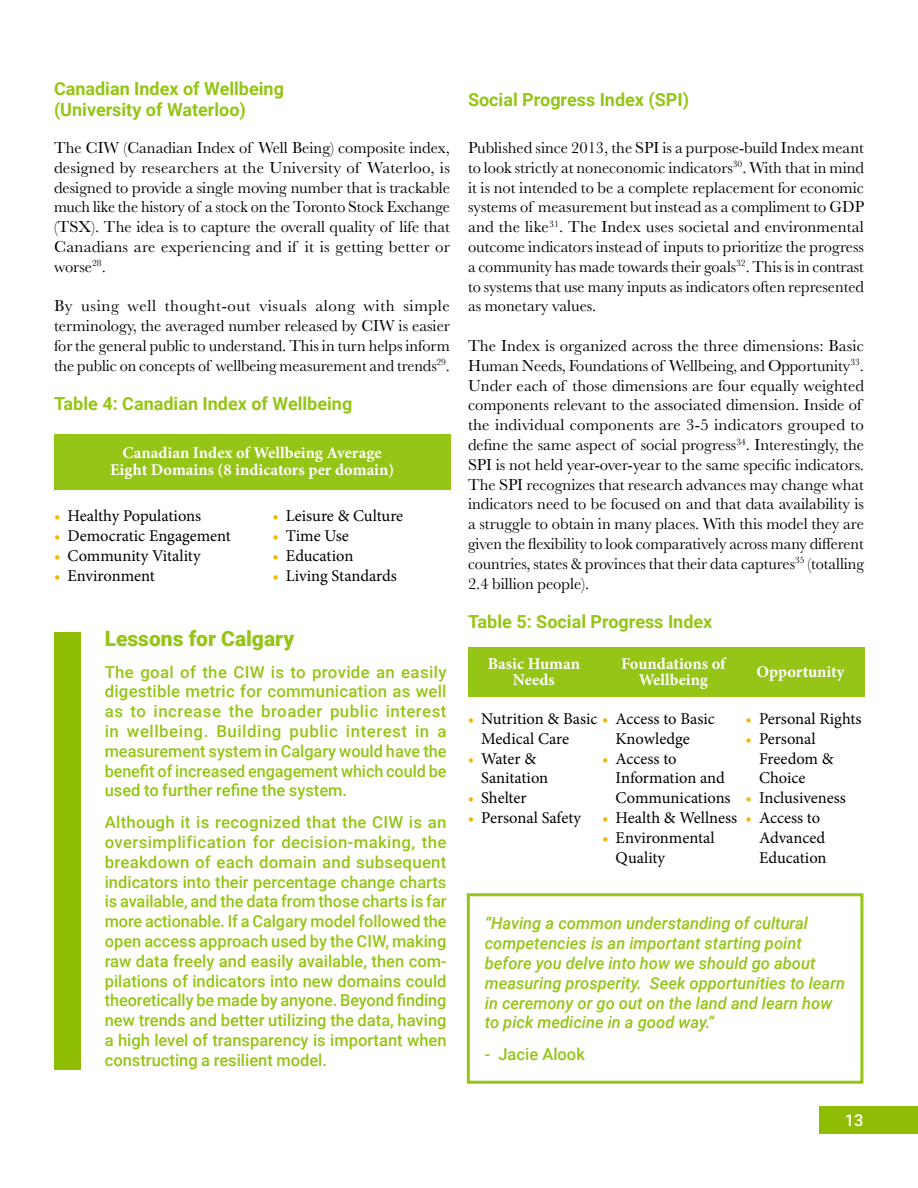
<style>
.page{position:relative;width:918px;height:1188px;background:#fff}
.page>*{position:absolute;margin:0;border:0;box-sizing:border-box;transform-origin:0 0}
.t1{font:900 21px "Roboto";color:#95c516}
.t2{font:700 18px/21.6px "Roboto";color:#95c516}
.t3{font:16.5px/19.8px "Baskerville";color:#000;text-align:justify}
.t4{font:500 16.5px/19.8px "Roboto";color:#95c516;text-align:justify}
.t5{font:16.5px/19.8px "Minion Pro";color:#000}
.t6{font:italic 500 16.5px/19.8px "Roboto";color:#95c516}
.t7{font:700 16.5px/16.5px "Minion Pro";color:#fff;text-align:center}
.t8{font:500 16.5px "Roboto";color:#fff}
.s1{color:#f4b606}
</style>
<div class="page">
<div style="left:819px;top:1106px;width:99px;height:28px;background:#8ebd04"></div>
<div style="left:54px;top:435px;width:396px;height:55px;background:#95c516"></div>
<div style="left:468px;top:647px;width:396px;height:50px;background:#95c516"></div>
<div style="left:467px;top:893px;width:396px;height:191px;border:3px solid #95c516"></div>
<div style="left:54px;top:632px;width:27px;height:438px;background:#8ebd04"></div>
<p class="t2" style="left:54px;top:77px;width:231px">Canadian Index of Wellbeing (University of Waterloo)</p>
<p class="t3" style="left:54px;top:138px;width:398px">The CIW (Canadian Index of Well Being) composite index, designed by researchers at the University of Waterloo, is designed to provide a single moving number that is trackable much like the history of a stock on the Toronto Stock Exchange (TSX). The idea is to capture the overall quality of life that Canadians are experiencing and if it is getting better or worse<sup>28</sup>.</p>
<p class="t3" style="left:54px;top:296px;width:398px">By using well thought-out visuals along with simple terminology, the averaged number released by CIW is easier for the general public to understand. This in turn helps inform the public on concepts of wellbeing measurement and trends<sup>29</sup>.</p>
<p class="t2" style="left:54px;top:393px;width:300px">Table 4: Canadian Index of Wellbeing</p>
<p class="t7" style="left:110px;top:443px;width:286px;line-height:17.9px">Canadian Index of Wellbeing Average<br>Eight Domains (8 indicators per domain)</p>
<p class="t5" style="left:54px;top:506px;width:149px"><span class="s1">•</span> Healthy Populations</p>
<p class="t5" style="left:54px;top:526px;width:178px"><span class="s1">•</span> Democratic Engagement</p>
<p class="t5" style="left:54px;top:546px;width:148px"><span class="s1">•</span> Community Vitality</p>
<p class="t5" style="left:54px;top:566px;width:102px"><span class="s1">•</span> Environment</p>
<p class="t5" style="left:272px;top:506px;width:132px"><span class="s1">•</span> Leisure &amp; Culture</p>
<p class="t5" style="left:272px;top:526px;width:78px"><span class="s1">•</span> Time Use</p>
<p class="t5" style="left:272px;top:546px;width:82px"><span class="s1">•</span> Education</p>
<p class="t5" style="left:272px;top:566px;width:126px"><span class="s1">•</span> Living Standards</p>
<p class="t1" style="left:105px;top:624px;width:191px">Lessons for Calgary</p>
<p class="t4" style="left:105px;top:661px;width:343px">The goal of the CIW is to provide an easily digestible metric for communication as well as to increase the broader public interest in wellbeing. Building public interest in a measurement system in Calgary would have the benefit of increased engagement which could be used to further refine the system.</p>
<p class="t4" style="left:105px;top:812px;width:343px">Although it is recognized that the CIW is an oversimplification for decision-making, the breakdown of each domain and subsequent indicators into their percentage change charts is available, and the data from those charts is far more actionable. If a Calgary model followed the open access approach used by the CIW, making raw data freely and easily available, then com&shy;pilations of indicators into new domains could theoretically be made by anyone. Beyond finding new trends and better utilizing the data, having a high level of transparency is important when constructing a resilient model.</p>
<p class="t2" style="left:468px;top:88px;width:223px">Social Progress Index (SPI)</p>
<p class="t3" style="left:468px;top:138px;width:398px">Published since 2013, the SPI is a purpose-build Index meant to look strictly at noneconomic indicators<sup>30</sup>. With that in mind it is not intended to be a complete replacement for economic systems of measurement but instead as a compliment to GDP and the like<sup>31</sup>. The Index uses societal and environmental outcome indicators instead of inputs to prioritize the progress a community has made towards their goals<sup>32</sup>. This is in contrast to systems that use many inputs as indicators often represented as monetary values.</p>
<p class="t3" style="left:468px;top:336px;width:398px;text-align:left">The Index is organized across the three dimensions: Basic Human Needs, Foundations of Wellbeing, and Opportunity<sup>33</sup>.<br>Under each of those dimensions are four equally weighted components relevant to the associated dimension. Inside of the individual components are 3-5 indicators grouped to define the same aspect of social progress<sup>34</sup>. Interestingly, the SPI is not held year-over-year to the same specific indicators.<br>The SPI recognizes that research advances may change what indicators need to be focused on and that data availability is a struggle to obtain in many places. With this model they are given the flexibility to look comparatively across many different countries, states &amp; provinces that their data captures<sup>35</sup> (totalling 2.4 billion people).</p>
<p class="t2" style="left:468px;top:610px;width:246px">Table 5: Social Progress Index</p>
<p class="t7" style="left:488px;top:655px;width:94px">Basic Human<br>Needs</p>
<p class="t7" style="left:621px;top:655px;width:106px">Foundations of<br>Wellbeing</p>
<p class="t7" style="left:757px;top:663px;width:89px">Opportunity</p>
<p class="t5" style="left:481px;top:709px;width:235px;text-indent:-13px"><span class="s1">•</span> Nutrition &amp; Basic <span class="s1">•</span> Access to Basic<br>Medical Care</p>
<p class="t5" style="left:481px;top:749px;width:69px;text-indent:-13px"><span class="s1">•</span> Water &amp;<br>Sanitation</p>
<p class="t5" style="left:468px;top:788px;width:60px"><span class="s1">•</span> Shelter</p>
<p class="t5" style="left:468px;top:808px;width:115px"><span class="s1">•</span> Personal Safety</p>
<p class="t5" style="left:746px;top:709px;width:118px"><span class="s1">•</span> Personal Rights</p>
<p class="t5" style="left:759px;top:729px;width:76px;text-indent:-13px"><span class="s1">•</span> Personal<br>Freedom &amp;<br>Choice</p>
<p class="t5" style="left:746px;top:788px;width:102px"><span class="s1">•</span> Inclusiveness</p>
<p class="t5" style="left:759px;top:808px;width:69px;text-indent:-13px"><span class="s1">•</span> Access to<br>Advanced<br>Education</p>
<p class="t5" style="left:616px;top:729px;width:76px">Knowledge</p>
<p class="t5" style="left:616px;top:749px;width:117px;text-indent:-13px"><span class="s1">•</span> Access to<br>Information and<br>Communications</p>
<p class="t5" style="left:602px;top:808px;width:137px"><span class="s1">•</span> Health &amp; Wellness</p>
<p class="t5" style="left:616px;top:828px;width:101px;text-indent:-13px"><span class="s1">•</span> Environmental<br>Quality</p>
<p class="t6" style="left:485px;top:913px;width:362px">“Having a common understanding of cultural competencies is an important starting point before you delve into how we should go about measuring prosperity. Seek opportunities to learn in ceremony or go out on the land and learn how to pick medicine in a good way.”</p>
<p class="t4" style="left:485px;top:1044px;width:102px">- Jacie Alook</p>
<p class="t8" style="left:845px;top:1109px;width:20px">13</p>
</div>
